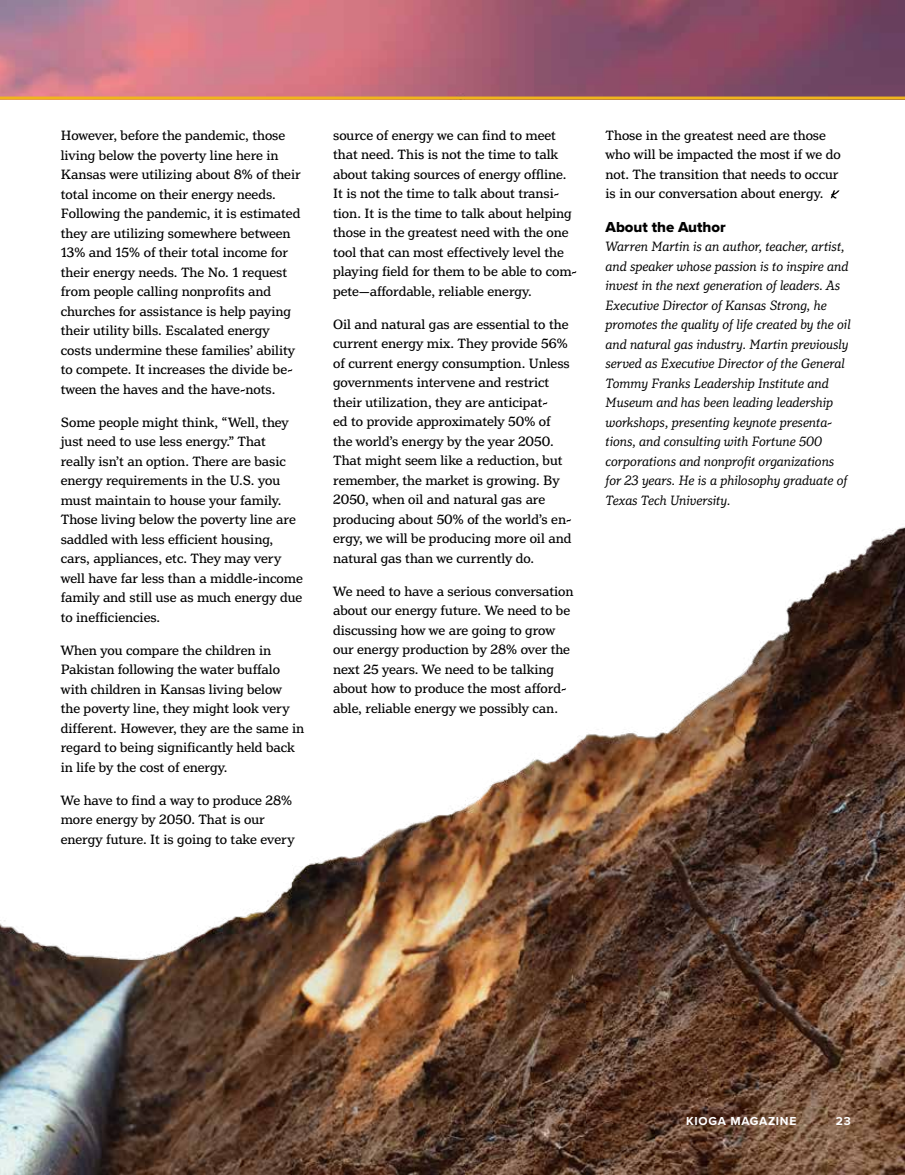
<style>
.page{position:relative;width:905px;height:1175px;background:#fff}
.page>*{position:absolute;margin:0;border:0;box-sizing:border-box;transform-origin:0 0}
.t1{font:15px "Proxima Nova Extrabld";color:#000}
.t2{font:14.25px/19.5px "Henriette";color:#000}
.t3{font:italic 14.25px/19.5px "Henriette";color:#000}
.t4{font:700 12px "Proxima Nova";letter-spacing:.06em;color:#fff}
</style>
<div class="page">
<img style="left:0;top:0;width:904px;height:97px">
<img style="left:0;top:527px;width:904px;height:647px">
<hr style="left:0;top:97px;width:904px;height:3px;background:#f0b51c">
<svg style="left:830px;top:190px;width:9px;height:9px"></svg>
<p class="t2" style="left:61px;top:126px;width:241px">However, before the pandemic, those living below the poverty line here in Kansas were utilizing about 8% of their total income on their energy needs.<br>Following the pandemic, it is estimated they are utilizing somewhere between 13% and 15% of their total income for their energy needs. The N o. 1 request from people calling nonprofits and churches for assistance is help paying their utility bills. Escalated energy costs undermine these families’ ability to compete. It increases the divide be&shy;tween the haves and the have-nots.</p>
<p class="t2" style="left:61px;top:412px;width:243px">Some people might think, “Well, they just need to use less energy.” That really isn’t an option. There are basic energy requirements in the U.S. you must maintain to house your family.<br>Those living below the poverty line are saddled with less efficient housing, cars, appliances, etc. They may very well have far less than a middle-income family and still use as much energy due to inefficiencies.</p>
<p class="t2" style="left:61px;top:640px;width:245px">When you compare the children in Pakistan following the water buffalo with children in Kansas living below the poverty line, they might look very different. However, they are the same in regard to being significantly held back in life by the cost of energy.</p>
<p class="t2" style="left:61px;top:790px;width:235px">We have to find a way to produce 28% more energy by 2050. That is our energy future. It is going to take every</p>
<p class="t2" style="left:333px;top:126px;width:245px">source of energy we can find to meet that need. This is not the time to talk about taking sources of energy offline.<br>It is not the time to talk about transi&shy;tion. It is the time to talk about helping those in the greatest need with the one tool that can most effectively level the playing field for them to be able to com&shy;pete—affordable, reliable energy.</p>
<p class="t2" style="left:333px;top:314px;width:240px">Oil and natural gas are essential to the current energy mix. They provide 56% of current energy consumption. Unless governments intervene and restrict their utilization, they are anticipat-<br>ed to provide approximately 50% of the world’s energy by the year 2050.<br>That might seem like a reduction, but remember, the market is growing. By 2050, when oil and natural gas are producing about 50% of the world’s en&shy;ergy, we will be producing more oil and natural gas than we currently do.</p>
<p class="t2" style="left:333px;top:581px;width:242px">We need to have a serious conversation about our energy future. We need to be discussing how we are going to grow our energy production by 28% over the next 25 years. We need to be talking about how to produce the most afford&shy;able, reliable energy we possibly can.</p>
<p class="t2" style="left:605px;top:125px;width:237px">Those in the greatest need are those who will be impacted the most if we do not. The transition that needs to occur is in our conversation about energy.</p>
<p class="t1" style="left:605px;top:215px;width:122px">About the Author</p>
<p class="t3" style="left:605px;top:237px;width:246px">Warren Martin is an author, teacher, artist, and speaker whose passion is to inspire and invest in the next generation of leaders. As Executive Director of Kansas Strong, he promotes the quality of life created by the oil and natural gas industry. Martin previously served as Executive Director of the General Tommy Franks Leadership Institute and Museum and has been leading leadership workshops, presenting keynote presenta&shy;tions, and consulting with Fortune 500 corporations and nonprofit organizations for 23 years. He is a philosophy graduate of Texas Tech University.</p>
<p class="t4" style="left:686px;top:1112px;width:112px">KIOGA MAGAZINE</p>
<p class="t4" style="left:836px;top:1112px;width:16px">23</p>
</div>
